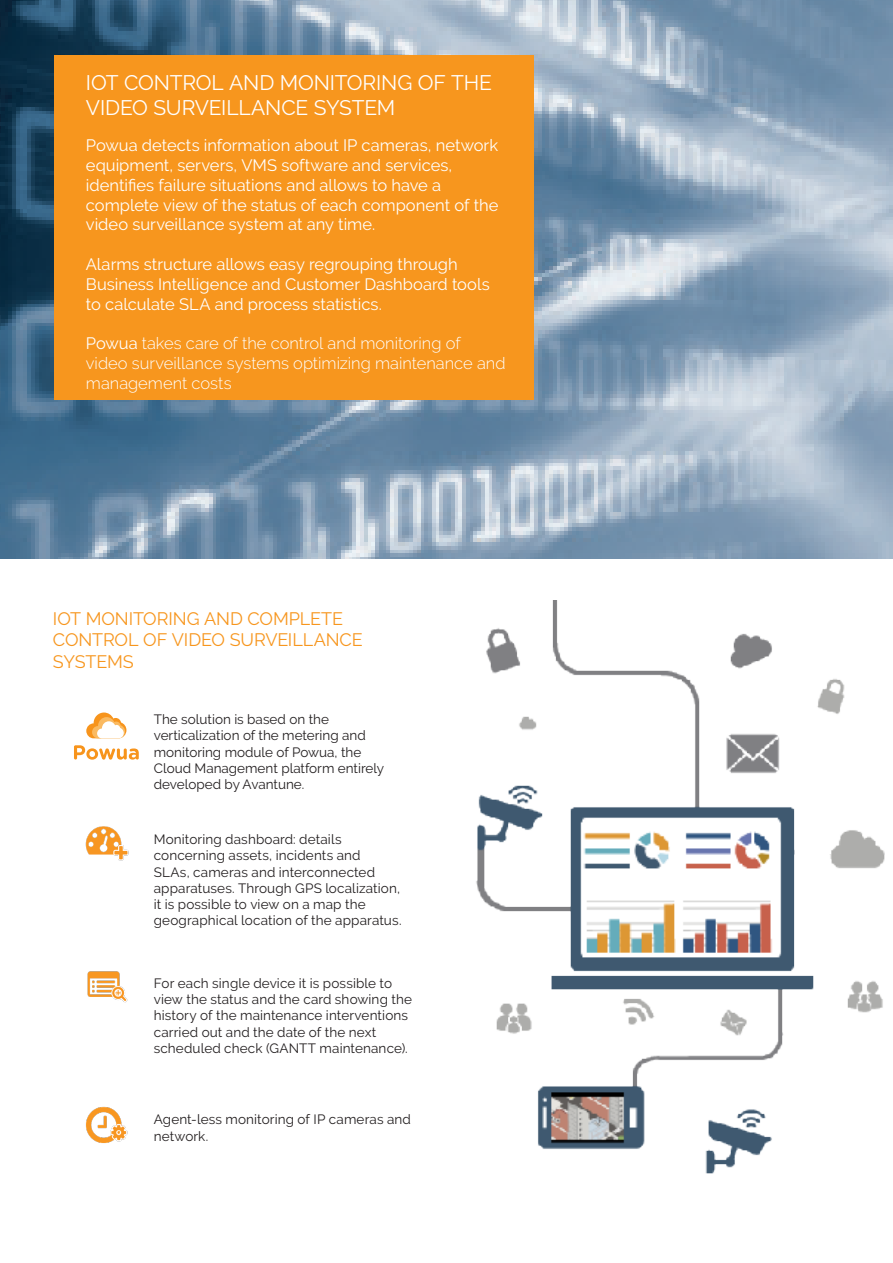
<style>
.page{position:relative;width:893px;height:1263px;background:#fff}
.page>*{position:absolute;margin:0;border:0;box-sizing:border-box;transform-origin:0 0}
.Paragrafo_base{font:21px/25.2px "Raleway";letter-spacing:-.01em;color:#fff}
.Paragrafo_base-2{font:18px/21.6px "Raleway";letter-spacing:-.01em;color:#f7961e}
.Paragrafo_base-3{font:16.5px/19.8px "Raleway";color:#fff}
.Paragrafo_base-4{font:300 16.5px/19.8px "Raleway";color:#fff}
.Paragrafo_base-5{font:13.5px/16.2px "Raleway";letter-spacing:.005em;color:#231f20}
.s1{font-weight:400}
</style>
<div class="page">
<img style="left:0;top:0;width:893px;height:559px">
<div style="left:54px;top:55px;width:480px;height:345px;background:#f7961e"></div>
<img style="left:476px;top:600px;width:409px;height:574px">
<svg style="left:86px;top:712px;width:40px;height:26px"></svg>
<svg style="left:74px;top:745px;width:65px;height:15px"></svg>
<img style="left:85px;top:826px;width:44px;height:35px">
<img style="left:87px;top:971px;width:41px;height:32px">
<img style="left:86px;top:1106px;width:42px;height:37px">
<p class="Paragrafo_base" style="left:86px;top:70px;width:408px">IOT CONTROL AND MONITORING OF THE<br>VIDEO SURVEILLANCE SYSTEM</p>
<p class="Paragrafo_base-3" style="left:86px;top:135px;width:414px">Powua detects information about IP cameras, network equipment, servers, VMS software and services, identifies failure situations and allows to have a complete view of the status of each component of the video surveillance system at any time.</p>
<p class="Paragrafo_base-3" style="left:86px;top:254px;width:405px">Alarms structure allows easy regrouping through<br>Business Intelligence and Customer Dashboard tools to calculate SLA and process statistics.</p>
<p class="Paragrafo_base-4" style="left:86px;top:333px;width:421px"><span class="s1">Powua</span> takes care of the control and monitoring of video surveillance systems optimizing maintenance and management costs</p>
<p class="Paragrafo_base-2" style="left:53px;top:607px;width:311px">IOT MONITORING AND COMPLETE<br>CONTROL OF VIDEO SURVEILLANCE<br>SYSTEMS</p>
<p class="Paragrafo_base-5" style="left:154px;top:711px;width:232px">The solution is based on the verticalization of the metering and monitoring module of Powua, the<br>Cloud Management platform entirely developed by Avantune.</p>
<p class="Paragrafo_base-5" style="left:154px;top:831px;width:249px">Monitoring dashboard: details concerning assets, incidents and<br>SLAs, cameras and interconnected apparatuses. Through GPS localization, it is possible to view on a map the geographical location of the apparatus.</p>
<p class="Paragrafo_base-5" style="left:154px;top:975px;width:260px">For each single device it is possible to view the status and the card showing the history of the maintenance interventions carried out and the date of the next scheduled check (GANTT maintenance).</p>
<p class="Paragrafo_base-5" style="left:154px;top:1111px;width:259px">Agent-less monitoring of IP cameras and network.</p>
</div>
